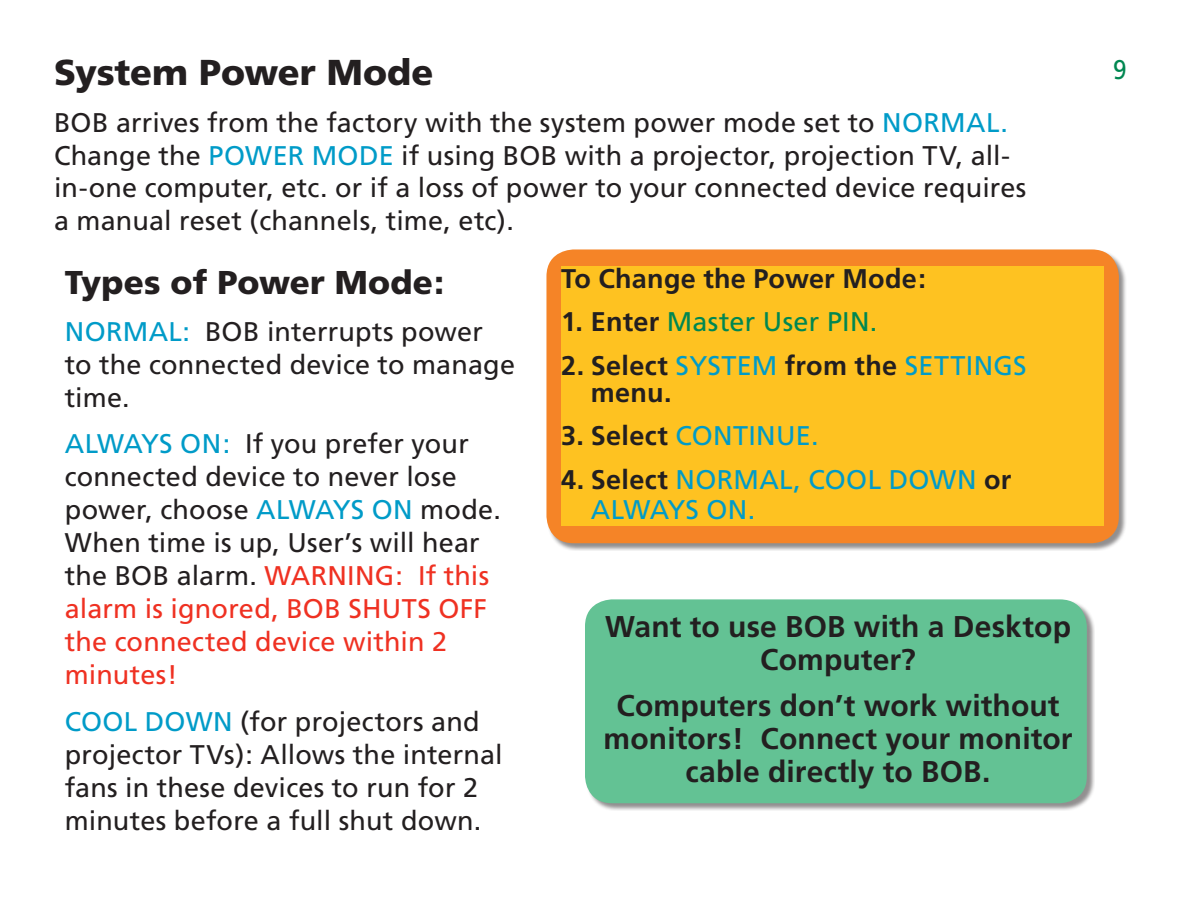
<style>
.page{position:relative;width:1188px;height:918px;background:#fff}
.page>*{position:absolute;margin:0;border:0;box-sizing:border-box;transform-origin:0 0}
.t1{font:900 36px "Frutiger";letter-spacing:-.005em;color:#231f20}
.t2{font:900 33px "Frutiger";color:#231f20}
.t3{font:700 30px/33px "Frutiger";letter-spacing:.005em;color:#231f20;text-align:center}
.t4{font:27px/33px "Frutiger";letter-spacing:.005em;color:#231f20}
.t5{font:700 27px/27px "Frutiger";letter-spacing:.01em;color:#231f20}
.t6{font:27px/30px "Frutiger";letter-spacing:.015em;color:#009bc8}
.t7{font:27px "Frutiger";letter-spacing:.01em;color:#008751}
.t8{font:27px "Frutiger";letter-spacing:.01em;color:#008751;scale:.91 1}
.s1{color:#009bc8}
.s2{font-weight:700;color:#231f20}
.s3{font-weight:400;color:#009bc8}
.s4{color:#ef3122}
</style>
<div class="page">
<div style="left:547px;top:250px;width:580px;height:301px;background:#231f20;opacity:.5"></div>
<div style="left:546px;top:249px;width:573px;height:294px;background:#f58427;border-radius:27px"></div>
<div style="left:561px;top:267px;width:543px;height:259px;background:#fec221"></div>
<div style="left:586px;top:600px;width:509px;height:211px;background:#231f20;opacity:.5"></div>
<div style="left:585px;top:599px;width:502px;height:204px;background:#63c294;border-radius:27px"></div>
<h1 class="t1" style="left:54px;top:51px;width:381px">System Power Mode</h1>
<p class="t4" style="left:54px;top:105px;width:974px">BOB arrives from the factory with the system power mode set to <span class="s1">NORMAL.<br></span>Change the <span class="s1">POWER MODE</span> if using BOB with a projector, projection TV, all&shy;in-one computer, etc. or if a loss of power to your connected device requires a manual reset (channels, time, etc).</p>
<p class="t5" style="left:561px;top:265px;width:366px">To Change the Power Mode:</p>
<p class="t7" style="left:561px;top:306px;width:318px"><span class="s2">1. Enter</span> Master User PIN.</p>
<p class="t5" style="left:591px;top:352px;width:437px;text-indent:-30px">2. Select <span class="s3">SYSTEM</span> from the <span class="s3">SETTINGS </span>menu.</p>
<p class="t6" style="left:561px;top:421px;width:259px"><span class="s2">3. Select</span> CONTINUE.</p>
<p class="t6" style="left:591px;top:464px;width:422px;text-indent:-30px"><span class="s2">4. Select</span> NORMAL, COOL DOWN <span class="s2">or<br></span>ALWAYS ON.</p>
<p class="t2" style="left:65px;top:263px;width:381px">Types of Power Mode:</p>
<p class="t4" style="left:65px;top:315px;width:452px"><span class="s1">NORMAL:</span> BOB interrupts power to the connected device to manage time.</p>
<p class="t4" style="left:65px;top:427px;width:438px"><span class="s1">ALWAYS ON:</span> If you prefer your connected device to never lose power, choose <span class="s1">ALWAYS ON</span> mode.<br>When time is up, User’s will hear the BOB alarm. <span class="s4">WARNING: If this alarm is ignored, BOB SHUTS OFF the connected device within 2 minutes!</span></p>
<p class="t4" style="left:65px;top:705px;width:439px"><span class="s1">COOL DOWN</span> (for projectors and projector TVs): Allows the internal fans in these devices to run for 2 minutes before a full shut down.</p>
<p class="t3" style="left:605px;top:610px;width:467px">Want to use BOB with a Desktop<br>Computer?</p>
<p class="t3" style="left:604px;top:689px;width:470px">Computers don’t work without monitors! Connect your monitor cable directly to BOB.</p>
<p class="t8" style="left:1113px;top:53px;width:16px">9</p>
</div>
